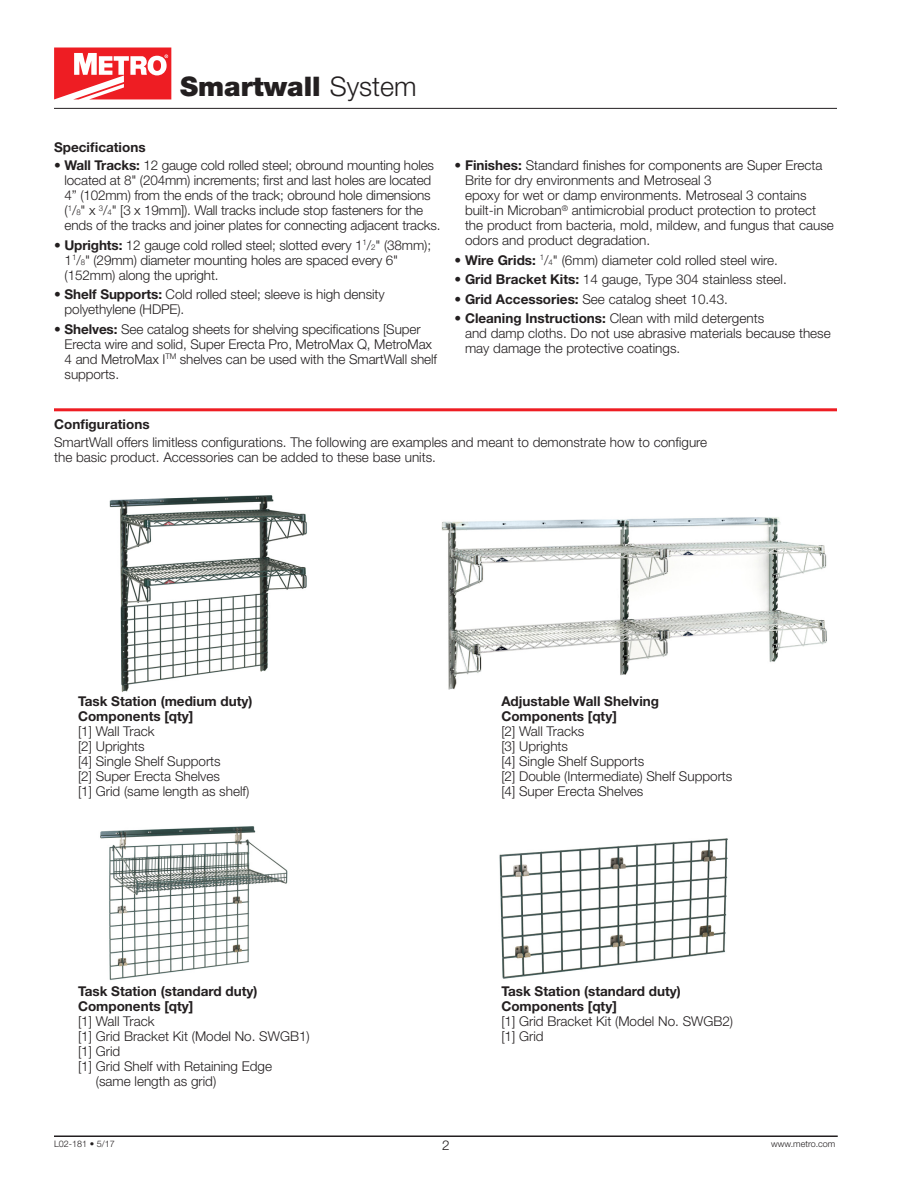
<style>
.page{position:relative;width:918px;height:1188px;background:#fff}
.page>*{position:absolute;margin:0;border:0;box-sizing:border-box;transform-origin:0 0}
.Head_18{font:900 27px "Helvetica Neue LT Std";color:#231f20}
.Body_text{font:300 13.5px/15px "Helvetica Neue LT Std";color:#231f20}
.Subhead_12{font:700 13.5px "Helvetica Neue LT Std";color:#231f20}
.Body_text-2{font:700 13.5px "Helvetica Neue LT Std";color:#231f20}
.Head_18-2{font:700 13.5px "Helvetica Neue LT Std";color:#231f20}
.t1{font:300 9px "Helvetica Neue LT Std";color:#231f20}
.s1{font-weight:300}
.s2{font-weight:700}
.s3{font-size:7.8px}
.s4{color:#fff}
</style>
<div class="page">
<img style="left:499px;top:838px;width:229px;height:141px">
<img style="left:441px;top:517px;width:386px;height:173px">
<img style="left:109px;top:495px;width:198px;height:197px">
<img style="left:100px;top:826px;width:188px;height:154px">
<hr style="left:54px;top:408px;width:783px;height:3px;background:#ee1d23">
<svg style="left:54px;top:48px;width:117px;height:51px"></svg>
<hr style="left:54px;top:108px;width:783px;height:1px;background:#231f20">
<hr style="left:54px;top:1135px;width:784px;height:2px;background:#231f20">
<p class="Head_18" style="left:180px;top:71px;width:238px">Smartwall <span class="s1">System</span></p>
<p class="Head_18-2" style="left:54px;top:139px;width:93px">Specifications</p>
<p class="Body_text" style="left:65px;top:158px;width:378px;text-indent:-10px">• <span class="s2">Wall Tracks:</span> 12 gauge cold rolled steel; obround mounting holes located at 8" (204mm) increments; first and last holes are located 4” (102mm) from the ends of the track; obround hole dimensions (<sup>1</sup>/<span class="s3">8</span>" x <sup>3</sup>/<span class="s3">4</span>" [3 x 19mm]). Wall tracks include stop fasteners for the ends of the tracks and joiner plates for connecting adjacent tracks.</p>
<p class="Body_text" style="left:65px;top:237px;width:368px;text-indent:-10px">• <span class="s2">Uprights:</span> 12 gauge cold rolled steel; slotted every 1<sup>1</sup>/<span class="s3">2</span>" (38mm);<br>1<sup>1</sup>/<span class="s3">8</span>" (29mm) diameter mounting holes are spaced every 6" (152mm) along the upright.</p>
<p class="Body_text" style="left:65px;top:287px;width:322px;text-indent:-10px">• <span class="s2">Shelf Supports:</span> Cold rolled steel; sleeve is high density polyethylene (HDPE).</p>
<p class="Body_text" style="left:65px;top:321px;width:374px;text-indent:-10px">• <span class="s2">Shelves:</span> See catalog sheets for shelving specifications [Super Erecta wire and solid, Super Erecta Pro, MetroMax Q, MetroMax 4 and MetroMax I<sup>TM</sup> shelves can be used with the SmartWall shelf supports.</p>
<p class="Body_text" style="left:465px;top:158px;width:370px;text-indent:-10px">• <span class="s2">Finishes:</span> Standard finishes for components are Super Erecta Brite for dry environments and Metroseal 3<br>epoxy for wet or damp environments. Metroseal 3 contains built-in Microban<sup>®</sup> antimicrobial product protection to protect the product from bacteria, mold, mildew, and fungus that cause odors and product degradation.</p>
<p class="Body_text" style="left:454px;top:252px;width:325px">• <span class="s2">Wire Grids:</span> <sup>1</sup>/<span class="s3">4</span>" (6mm) diameter cold rolled steel wire.</p>
<p class="Body_text" style="left:454px;top:272px;width:334px">• <span class="s2">Grid Bracket Kits:</span> 14 gauge, Type 304 stainless steel.</p>
<p class="Body_text" style="left:454px;top:291px;width:275px">• <span class="s2">Grid Accessories:</span> See catalog sheet 10.43.</p>
<p class="Body_text" style="left:465px;top:311px;width:367px;text-indent:-10px">• <span class="s2">Cleaning Instructions:</span> Clean with mild detergents<br>and damp cloths. Do not use abrasive materials because these may damage the protective coatings.</p>
<p class="Head_18-2" style="left:54px;top:416px;width:97px">Configurations</p>
<p class="Body_text" style="left:54px;top:435px;width:655px">SmartWall offers limitless configurations. The following are examples and meant to demonstrate how to configure the basic product. Accessories can be added to these base units.</p>
<p class="Subhead_12" style="left:78px;top:693px;width:176px">Task Station (medium duty)</p>
<p class="Body_text-2" style="left:78px;top:708px;width:117px">Components [qty]</p>
<p class="Body_text" style="left:78px;top:723px;width:78px">[1] Wall Track</p>
<p class="Body_text" style="left:78px;top:738px;width:68px">[2] Uprights</p>
<p class="Body_text" style="left:78px;top:753px;width:144px">[4] Single Shelf Supports</p>
<p class="Body_text" style="left:78px;top:768px;width:144px">[2] Super Erecta Shelves</p>
<p class="Body_text" style="left:78px;top:783px;width:173px">[1] Grid (same length as shelf)</p>
<p class="Subhead_12" style="left:78px;top:983px;width:181px">Task Station (standard duty)</p>
<p class="Body_text-2" style="left:78px;top:998px;width:117px">Components [qty]</p>
<p class="Body_text" style="left:78px;top:1014px;width:78px">[1] Wall Track</p>
<p class="Body_text" style="left:78px;top:1029px;width:233px">[1] Grid Bracket Kit (Model No. SWGB1)</p>
<p class="Body_text" style="left:78px;top:1044px;width:44px">[1] Grid</p>
<p class="Body_text" style="left:78px;top:1059px;width:196px">[1] Grid Shelf with Retaining Edge</p>
<p class="Body_text" style="left:78px;top:1074px;width:140px"><span class="s4">[1]</span> (same length as grid)</p>
<p class="Subhead_12" style="left:501px;top:693px;width:159px">Adjustable Wall Shelving</p>
<p class="Body_text-2" style="left:501px;top:708px;width:117px">Components [qty]</p>
<p class="Body_text" style="left:501px;top:723px;width:85px">[2] Wall Tracks</p>
<p class="Body_text" style="left:501px;top:738px;width:68px">[3] Uprights</p>
<p class="Body_text" style="left:501px;top:753px;width:144px">[4] Single Shelf Supports</p>
<p class="Body_text" style="left:501px;top:768px;width:233px">[2] Double (Intermediate) Shelf Supports</p>
<p class="Body_text" style="left:501px;top:783px;width:144px">[4] Super Erecta Shelves</p>
<p class="Subhead_12" style="left:501px;top:983px;width:181px">Task Station (standard duty)</p>
<p class="Body_text-2" style="left:501px;top:998px;width:117px">Components [qty]</p>
<p class="Body_text" style="left:501px;top:1014px;width:233px">[1] Grid Bracket Kit (Model No. SWGB2)</p>
<p class="Body_text" style="left:501px;top:1029px;width:44px">[1] Grid</p>
<p class="t1" style="left:54px;top:1138px;width:62px">L02-181 • 5/17</p>
<p class="Body_text" style="left:442px;top:1137px;width:9px">2</p>
<p class="t1" style="left:771px;top:1138px;width:66px">www.metro.com</p>
</div>
